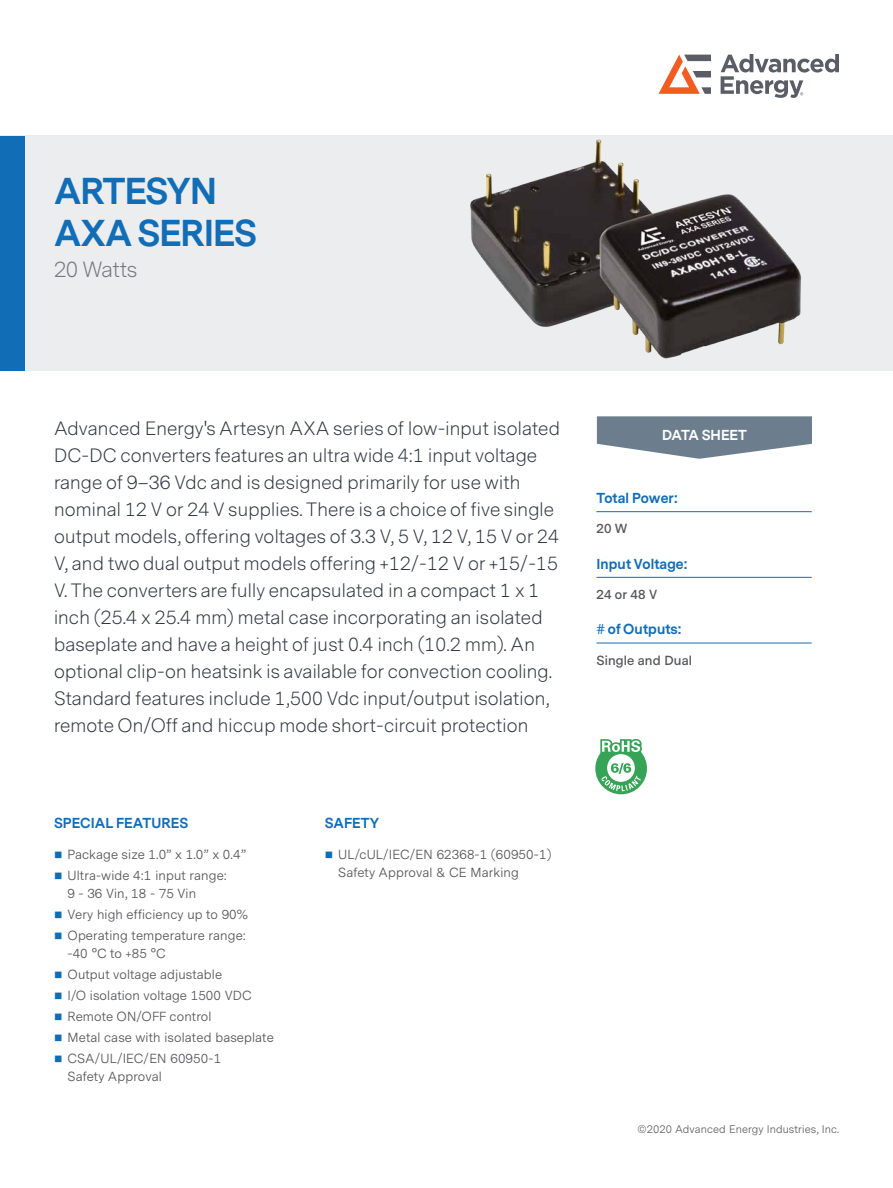
<style>
.page{position:relative;width:893px;height:1188px;background:#fff}
.page>*{position:absolute;margin:0;border:0;box-sizing:border-box;transform-origin:0 0}
.t1{font:700 34.95px/41.8px "Messina Sans";letter-spacing:-.025em;color:#126db7}
.t2{font:300 20.55px "Messina Sans";letter-spacing:-.015em;color:#75767f}
.t3{font:300 18px/27px "Messina Sans";letter-spacing:.01em;color:#323640}
.t4{font:700 13.5px "Messina Sans";letter-spacing:.01em;color:#126db7}
.t5{font:700 13.5px "Messina Sans";color:#fff}
.t6{font:13.2px/18px "Messina Sans";letter-spacing:.01em;color:#57585a}
.t7{font:600 13.2px "Messina Sans";letter-spacing:.01em;color:#57585a}
.t8{font:11.1px "Messina Sans";letter-spacing:.01em;color:#636366}
.s1{color:#126db7}
</style>
<div class="page">
<div style="left:0;top:136px;width:893px;height:235px;background:#ebedef"></div>
<div style="left:0;top:136px;width:24px;height:235px;background:#126db7"></div>
<svg style="left:597px;top:416px;width:215px;height:43px"></svg>
<hr style="left:596px;top:511px;width:216px;height:1px;background:#126db7">
<hr style="left:596px;top:577px;width:216px;height:1px;background:#126db7">
<hr style="left:596px;top:643px;width:216px;height:1px;background:#126db7">
<svg style="left:595px;top:739px;width:52px;height:55px"></svg>
<img style="left:450px;top:135px;width:372px;height:224px">
<svg style="left:658px;top:55px;width:53px;height:39px"></svg>
<svg style="left:721px;top:54px;width:118px;height:44px"></svg>
<h1 class="t1" style="left:54px;top:171px;width:204px">ARTESYN<br>AXA SERIES</h1>
<p class="t2" style="left:54px;top:256px;width:85px">20 Watts</p>
<p class="t3" style="left:54px;top:415px;width:507px">Advanced Energy's Artesyn AXA series of low-input isolated</p>
<p class="t5" style="left:662px;top:425px;width:86px">DATA SHEET</p>
<p class="t3" style="left:54px;top:442px;width:506px">DC-DC converters features an ultra wide 4:1 input voltage range of 9–36 Vdc and is designed primarily for use with nominal 12 V or 24 V supplies. There is a choice of five single output models, offering voltages of 3.3 V, 5 V, 12 V, 15 V or 24<br>V, and two dual output models offering +12/-12 V or +15/-15<br>V. The converters are fully encapsulated in a compact 1 x 1 inch (25.4 x 25.4 mm) metal case incorporating an isolated baseplate and have a height of just 0.4 inch (10.2 mm). An optional clip-on heatsink is available for convection cooling.<br>Standard features include 1,500 Vdc input/output isolation, remote On/Off and hiccup mode short-circuit protection</p>
<p class="t4" style="left:596px;top:488px;width:83px">Total Power:</p>
<p class="t7" style="left:596px;top:521px;width:33px">20 W</p>
<p class="t4" style="left:596px;top:554px;width:92px">Input Voltage:</p>
<p class="t7" style="left:596px;top:587px;width:62px">24 or 48 V</p>
<p class="t4" style="left:596px;top:620px;width:86px"># of Outputs:</p>
<p class="t7" style="left:596px;top:652px;width:97px">Single and Dual</p>
<p class="t4" style="left:54px;top:813px;width:136px">SPECIAL FEATURES</p>
<p class="t6" style="left:54px;top:846px;width:193px"><span class="s1">■</span> Package size 1.0” x 1.0” x 0.4”</p>
<p class="t6" style="left:68px;top:867px;width:161px;text-indent:-14px"><span class="s1">■</span> Ultra-wide 4:1 input range:<br>9 - 36 Vin, 18 - 75 Vin</p>
<p class="t6" style="left:54px;top:906px;width:195px"><span class="s1">■</span> Very high efficiency up to 90%</p>
<p class="t6" style="left:68px;top:927px;width:180px;text-indent:-14px"><span class="s1">■</span> Operating temperature range: -40 °C to +85 °C</p>
<p class="t6" style="left:54px;top:966px;width:170px"><span class="s1">■</span> Output voltage adjustable</p>
<p class="t6" style="left:54px;top:987px;width:199px"><span class="s1">■</span> I/O isolation voltage 1500 VDC</p>
<p class="t6" style="left:54px;top:1008px;width:159px"><span class="s1">■</span> Remote ON/OFF control</p>
<p class="t6" style="left:54px;top:1029px;width:221px"><span class="s1">■</span> Metal case with isolated baseplate</p>
<p class="t6" style="left:68px;top:1050px;width:155px;text-indent:-14px"><span class="s1">■</span> CSA/UL/IEC/EN 60950-1<br>Safety Approval</p>
<p class="t4" style="left:325px;top:813px;width:56px">SAFETY</p>
<p class="t6" style="left:338px;top:846px;width:215px;text-indent:-14px"><span class="s1">■</span> UL/cUL/IEC/EN 62368-1 (60950-1)<br>Safety Approval &amp; CE Marking</p>
<p class="t8" style="left:637px;top:1122px;width:203px">©2020 Advanced Energy Industries, Inc.</p>
</div>
